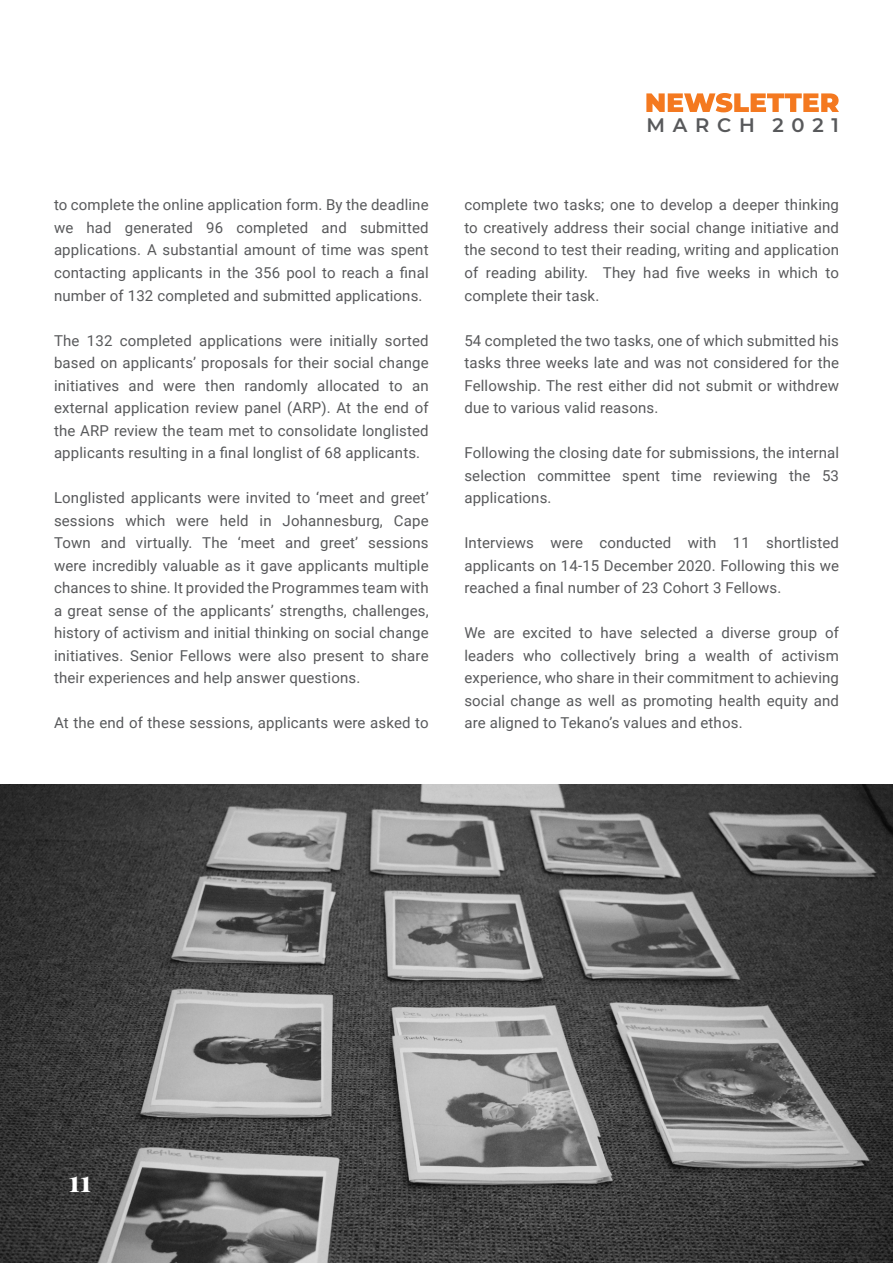
<style>
.page{position:relative;width:893px;height:1263px;background:#fff}
.page>*{position:absolute;margin:0;border:0;box-sizing:border-box;transform-origin:0 0}
.t1{font:700 30px "Playfair Display";color:#fff}
.t2{font:600 19.5px "Montserrat";letter-spacing:.4em;color:#58595b}
.t3{font:15px/22.5px "Roboto";letter-spacing:.01em;color:#58595b;text-align:justify}
</style>
<div class="page">
<img style="left:0;top:785px;width:893px;height:478px">
<svg style="left:646px;top:93px;width:193px;height:19px"></svg>
<p class="t3" style="left:54px;top:193px;width:376px">to complete the online application form. By the deadline we had generated 96 completed and submitted applications. A substantial amount of time was spent contacting applicants in the 356 pool to reach a final number of 132 completed and submitted applications.</p>
<p class="t3" style="left:54px;top:328px;width:376px">The 132 completed applications were initially sorted based on applicants’ proposals for their social change initiatives and were then randomly allocated to an external application review panel (ARP). At the end of the ARP review the team met to consolidate longlisted applicants resulting in a final longlist of 68 applicants.</p>
<p class="t3" style="left:54px;top:486px;width:376px">Longlisted applicants were invited to ‘meet and greet’ sessions which were held in Johannesburg, Cape Town and virtually. The ‘meet and greet’ sessions were incredibly valuable as it gave applicants multiple chances to shine. It provided the Programmes team with a great sense of the applicants’ strengths, challenges, history of activism and initial thinking on social change initiatives. Senior Fellows were also present to share their experiences and help answer questions.</p>
<p class="t3" style="left:54px;top:711px;width:376px">At the end of these sessions, applicants were asked to</p>
<h2 class="t2" style="left:646px;top:111px;width:194px">MARCH 2021</h2>
<p class="t3" style="left:464px;top:193px;width:376px">complete two tasks; one to develop a deeper thinking to creatively address their social change initiative and the second to test their reading, writing and application of reading ability. They had five weeks in which to complete their task.</p>
<p class="t3" style="left:464px;top:328px;width:376px">54 completed the two tasks, one of which submitted his tasks three weeks late and was not considered for the Fellowship. The rest either did not submit or withdrew due to various valid reasons.</p>
<p class="t3" style="left:464px;top:441px;width:376px">Following the closing date for submissions, the internal selection committee spent time reviewing the 53 applications.</p>
<p class="t3" style="left:464px;top:531px;width:376px">Interviews were conducted with 11 shortlisted applicants on 14-15 December 2020. Following this we reached a final number of 23 Cohort 3 Fellows.</p>
<p class="t3" style="left:464px;top:621px;width:376px">We are excited to have selected a diverse group of leaders who collectively bring a wealth of activism experience, who share in their commitment to achieving social change as well as promoting health equity and are aligned to Tekano’s values and ethos.</p>
<h1 class="t1" style="left:68px;top:1157px;width:24px">11</h1>
</div>
